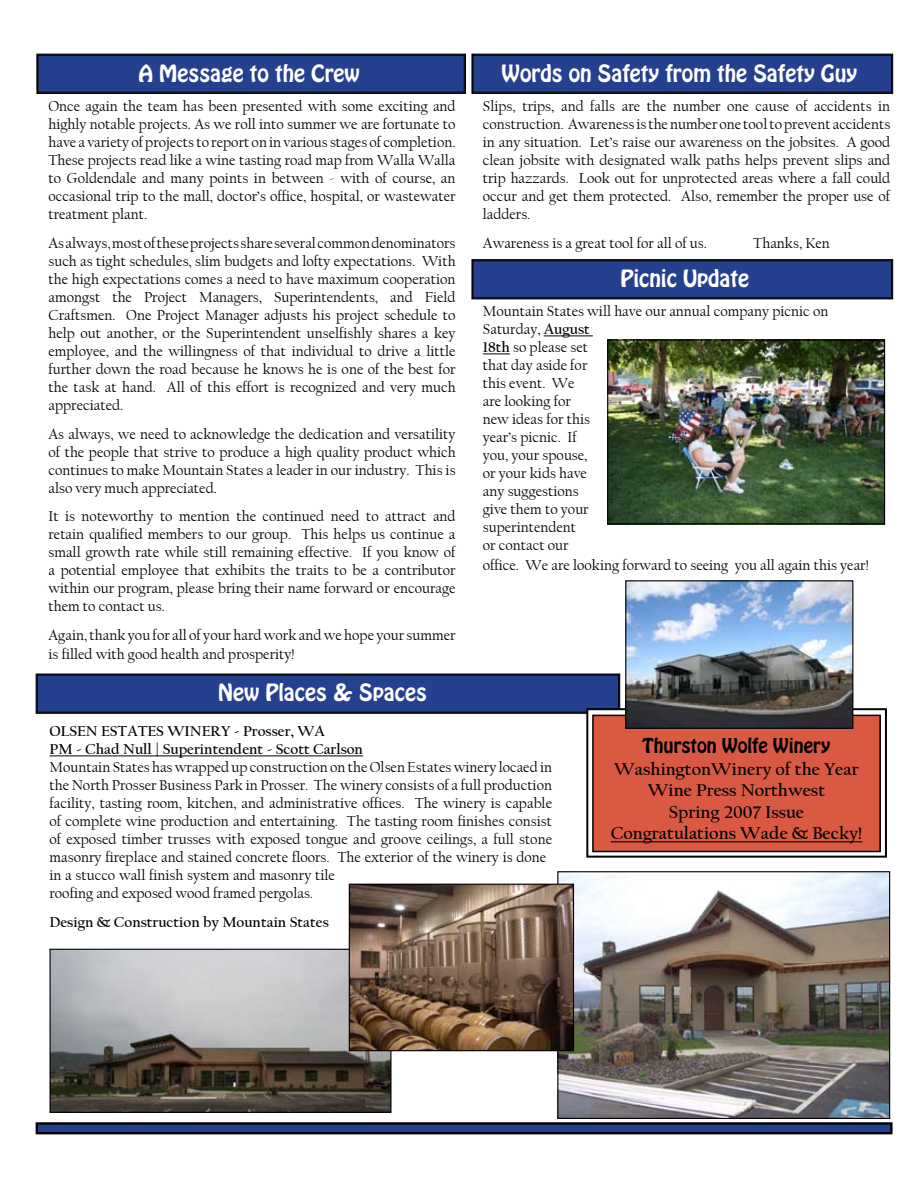
<style>
.page{position:relative;width:918px;height:1188px;background:#fff}
.page>*{position:absolute;margin:0;border:0;box-sizing:border-box;transform-origin:0 0}
.t1{font:21px "Hobo Std";color:#fff}
.t2{font:700 18px/21.6px "Californian FB";color:#000;text-align:center}
.t3{font:18px "Hobo Std";color:#000}
.t4{font:15px/18px "Californian FB";color:#000;text-align:justify}
.t5{font:700 15px/18px "Californian FB";color:#000}
.s1{font-weight:700}
</style>
<div class="page">
<div style="left:36px;top:674px;width:584px;height:40px;background:#25408f"></div>
<div style="left:37px;top:675px;width:582px;height:38px;border:1px solid #000"></div>
<div style="left:37px;top:675px;width:582px;height:37px;border:1px solid #000"></div>
<div style="left:37px;top:54px;width:429px;height:40px;background:#25408f"></div>
<div style="left:37px;top:55px;width:428px;height:38px;border:1px solid #000"></div>
<div style="left:38px;top:55px;width:426px;height:37px;border:1px solid #000"></div>
<div style="left:472px;top:54px;width:421px;height:40px;background:#25408f"></div>
<div style="left:472px;top:55px;width:420px;height:38px;border:1px solid #000"></div>
<div style="left:473px;top:55px;width:419px;height:37px;border:1px solid #000"></div>
<hr style="left:50px;top:755px;width:313px;height:1px;background:#000">
<div style="left:472px;top:259px;width:421px;height:40px;background:#25408f"></div>
<div style="left:472px;top:260px;width:420px;height:38px;border:1px solid #000"></div>
<div style="left:473px;top:261px;width:419px;height:37px;border:1px solid #000"></div>
<hr style="left:544px;top:335px;width:49px;height:1px;background:#000">
<svg style="left:483px;top:353px;width:27px;height:1px"></svg>
<img style="left:608px;top:341px;width:277px;height:184px">
<div style="left:607px;top:339px;width:278px;height:185px;border:1px solid #000"></div>
<img style="left:559px;top:873px;width:329px;height:244px">
<div style="left:557px;top:871px;width:333px;height:248px;border:1px solid #000"></div>
<img style="left:52px;top:951px;width:338px;height:160px">
<div style="left:50px;top:949px;width:342px;height:164px;border:1px solid #000"></div>
<img style="left:351px;top:886px;width:221px;height:163px">
<div style="left:349px;top:884px;width:225px;height:167px;border:1px solid #000"></div>
<svg style="left:590px;top:709px;width:297px;height:148px"></svg>
<div style="left:593px;top:715px;width:287px;height:137px;background:#d95943"></div>
<hr style="left:611px;top:841px;width:251px;height:1px;background:#000">
<div style="left:592px;top:715px;width:289px;height:137px;border:2px solid #000"></div>
<img style="left:627px;top:582px;width:224px;height:145px">
<div style="left:625px;top:580px;width:228px;height:149px;border:1px solid #000"></div>
<svg style="left:36px;top:1123px;width:856px;height:11px;background:#1e3576"></svg>
<div style="left:37px;top:1123px;width:854px;height:10px;border:1px solid #000"></div>
<div style="left:37px;top:1124px;width:854px;height:9px;border:1px solid #000"></div>
<h1 class="t1" style="left:139px;top:59px;width:223px">A Message to the Crew</h1>
<h1 class="t1" style="left:502px;top:58px;width:357px">Words on Safety from the Safety Guy</h1>
<p class="t4" style="left:483px;top:97px;width:409px">Slips, trips, and falls are the number one cause of accidents in construction. Awareness is the number one tool to prevent accidents in any situation. Let’s raise our awareness on the jobsites. A good clean jobsite with designated walk paths helps prevent slips and trip hazzards. Look out for unprotected areas where a fall could occur and get them protected. Also, remember the proper use of ladders.</p>
<p class="t4" style="left:483px;top:234px;width:226px">Awareness is a great tool for all of us.</p>
<p class="t4" style="left:753px;top:234px;width:78px">Thanks, Ken</p>
<p class="t4" style="left:48px;top:97px;width:409px">Once again the team has been presented with some exciting and highly notable projects. As we roll into summer we are fortunate to have a variety of projects to report on in various stages of completion.<br>These projects read like a wine tasting road map from Walla Walla to Goldendale and many points in between - with of course, an occasional trip to the mall, doctor’s office, hospital, or wastewater treatment plant.</p>
<p class="t4" style="left:48px;top:234px;width:409px">As always, most of these projects share several common denominators such as tight schedules, slim budgets and lofty expectations. With the high expectations comes a need to have maximum cooperation amongst the Project Managers, Superintendents, and Field Craftsmen. One Project Manager adjusts his project schedule to help out another, or the Superintendent unselfishly shares a key employee, and the willingness of that individual to drive a little further down the road because he knows he is one of the best for the task at hand. All of this effort is recognized and very much appreciated.</p>
<p class="t4" style="left:48px;top:425px;width:409px">As always, we need to acknowledge the dedication and versatility of the people that strive to produce a high quality product which continues to make Mountain States a leader in our industry. This is also very much appreciated.</p>
<p class="t4" style="left:48px;top:508px;width:409px">It is noteworthy to mention the continued need to attract and retain qualified members to our group. This helps us continue a small growth rate while still remaining effective. If you know of a potential employee that exhibits the traits to be a contributor within our program, please bring their name forward or encourage them to contact us.</p>
<p class="t4" style="left:48px;top:626px;width:409px;line-height:18.9px">Again, thank you for all of your hard work and we hope your summer is filled with good health and prosperity!</p>
<h1 class="t1" style="left:621px;top:264px;width:130px">Picnic Update</h1>
<p class="t4" style="left:483px;top:302px;width:347px;text-align:left">Mountain States will have our annual company picnic on<br>Saturday, <span class="s1">August<br>18th</span> so please set<br>that day aside for<br>this event. We<br>are looking for<br>new ideas for this<br>year’s picnic. If<br>you, your spouse,<br>or your kids have<br>any suggestions<br>give them to your<br>superintendent<br>or contact our</p>
<p class="t4" style="left:483px;top:556px;width:387px">office. We are looking forward to seeing you all again this year!</p>
<h1 class="t1" style="left:218px;top:678px;width:210px">New Places &amp; Spaces</h1>
<p class="t5" style="left:50px;top:722px;width:315px">OLSEN ESTATES WINERY - Prosser, WA<br>PM - Chad Null | Superintendent - Scott Carlson</p>
<p class="t4" style="left:50px;top:758px;width:504px;text-align:left">Mountain States has wrapped up construction on the Olsen Estates winery locaed in the North Prosser Business Park in Prosser. The winery consists of a full production facility, tasting room, kitchen, and administrative offices. The winery is capable of complete wine production and entertaining. The tasting room finishes consist of exposed timber trusses with exposed tongue and groove ceilings, a full stone masonry fireplace and stained concrete floors. The exterior of the winery is done in a stucco wall finish system and masonry tile<br>roofing and exposed wood framed pergolas.</p>
<p class="t5" style="left:50px;top:913px;width:281px">Design &amp; Construction by Mountain States</p>
<p class="t3" style="left:643px;top:733px;width:189px">Thurston Wolfe Winery</p>
<p class="t2" style="left:611px;top:758px;width:253px">WashingtonWinery of the Year<br>Wine Press Northwest<br>Spring 2007 Issue<br>Congratulations Wade &amp; Becky!</p>
</div>
